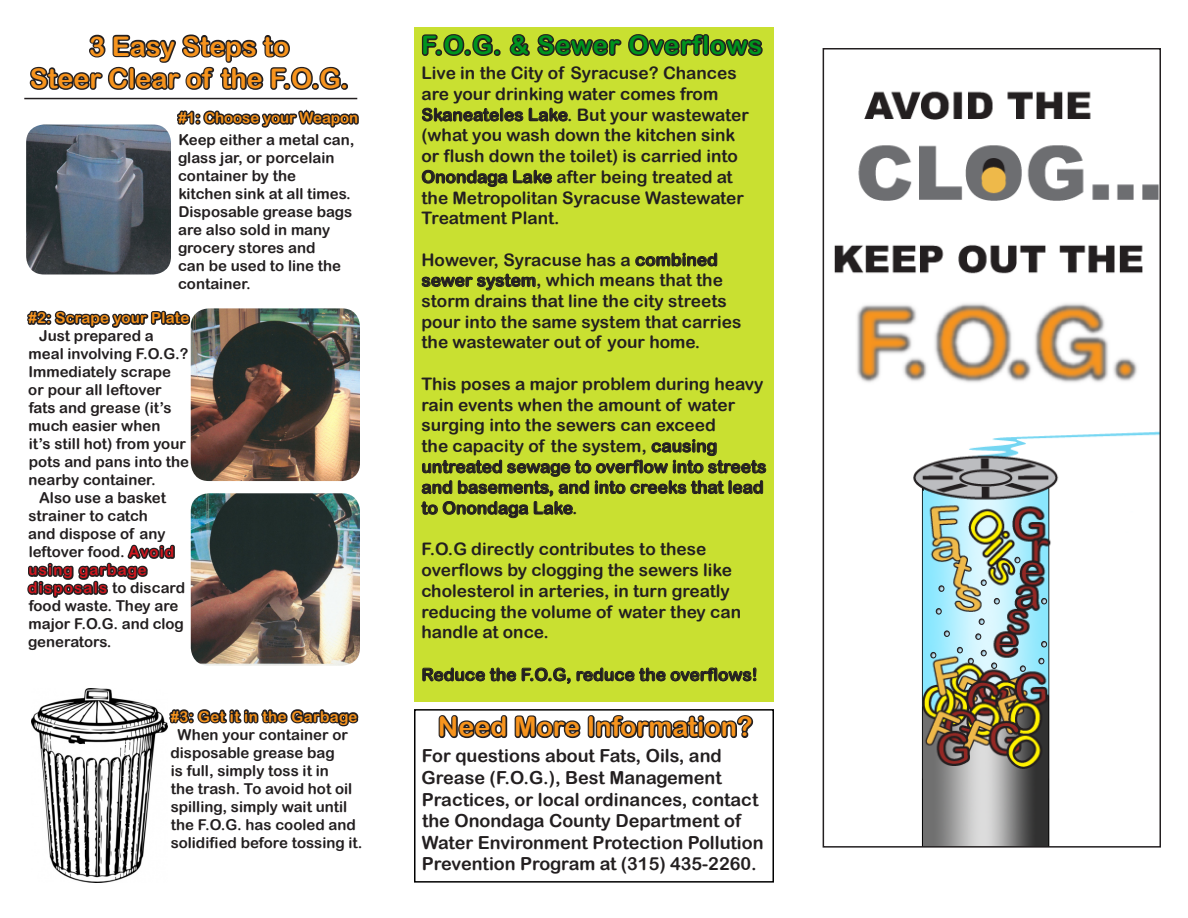
<style>
.page{position:relative;width:1188px;height:918px;background:#fff}
.page>*{position:absolute;margin:0;border:0;box-sizing:border-box;transform-origin:0 0}
.Paragraph_Style_2{font:27px "Arial Rounded MT Bold";color:#f7941d}
.Paragraph_Style_1{font:25.5px "Arial Rounded MT Bold";letter-spacing:.04em;color:#00941d}
.Paragraph_Style_2-2{font:18px/21.6px "Arial Rounded MT Bold";color:#231f20}
.Paragraph_Style_2-3{font:17.25px/20.7px "Arial Rounded MT Bold";color:#231f20}
.Paragraph_Style_2-4{font:15px/18px "Arial Rounded MT Bold";color:#231f20}
.Paragraph_Style_2-5{font:15px "Arial Rounded MT Bold";letter-spacing:.015em;color:#f7941d}
.s1{color:#d1161e}
</style>
<div class="page">
<svg style="left:822px;top:48px;width:339px;height:800px"></svg>
<div style="left:414px;top:709px;width:360px;height:174px;border:2px solid #000"></div>
<img style="left:26px;top:124px;width:145px;height:150px">
<img style="left:191px;top:308px;width:169px;height:173px">
<img style="left:191px;top:493px;width:169px;height:173px">
<svg style="left:29px;top:34px;width:319px;height:56px"></svg>
<svg style="left:177px;top:109px;width:182px;height:19px"></svg>
<hr style="left:24px;top:98px;width:333px;height:1px;background:#231f20">
<svg style="left:27px;top:308px;width:166px;height:45px"></svg>
<svg style="left:27px;top:544px;width:148px;height:54px"></svg>
<img style="left:32px;top:688px;width:135px;height:195px">
<svg style="left:167px;top:709px;width:192px;height:20px"></svg>
<div style="left:415px;top:28px;width:358px;height:673px;background:#c9e031"></div>
<svg style="left:421px;top:34px;width:342px;height:22px"></svg>
<svg style="left:421px;top:107px;width:147px;height:15px"></svg>
<svg style="left:421px;top:169px;width:131px;height:18px"></svg>
<svg style="left:635px;top:252px;width:83px;height:15px"></svg>
<svg style="left:421px;top:273px;width:115px;height:18px"></svg>
<svg style="left:421px;top:439px;width:346px;height:80px"></svg>
<svg style="left:422px;top:667px;width:335px;height:72px"></svg>
<div style="left:414px;top:27px;width:360px;height:675px;border:2px solid #c9e031"></div>
<svg style="left:931px;top:652px;width:5px;height:6px"></svg>
<svg style="left:936px;top:608px;width:5px;height:6px"></svg>
<svg style="left:981px;top:650px;width:5px;height:6px"></svg>
<svg style="left:991px;top:663px;width:6px;height:6px"></svg>
<svg style="left:1015px;top:557px;width:5px;height:6px"></svg>
<svg style="left:944px;top:631px;width:6px;height:6px"></svg>
<svg style="left:979px;top:619px;width:5px;height:6px"></svg>
<svg style="left:1039px;top:658px;width:5px;height:6px"></svg>
<svg style="left:1041px;top:641px;width:6px;height:6px"></svg>
<svg style="left:1020px;top:666px;width:6px;height:6px"></svg>
<svg style="left:981px;top:580px;width:5px;height:6px"></svg>
<svg style="left:939px;top:586px;width:5px;height:6px"></svg>
<svg style="left:994px;top:598px;width:6px;height:6px"></svg>
<svg style="left:957px;top:647px;width:17px;height:17px"></svg>
<svg style="left:1041px;top:598px;width:6px;height:6px"></svg>
<svg style="left:976px;top:634px;width:5px;height:6px"></svg>
<p class="Paragraph_Style_2" style="left:89px;top:30px;width:202px">3 Easy Steps to</p>
<p class="Paragraph_Style_2" style="left:30px;top:63px;width:320px">Steer Clear of the F.O.G.</p>
<p class="Paragraph_Style_2-5" style="left:178px;top:109px;width:181px">#1: Choose your Weapon</p>
<p class="Paragraph_Style_2-4" style="left:178px;top:131px;width:178px">Keep either a metal can, glass jar, or porcelain container by the<br>kitchen sink at all times.<br>Disposable grease bags are also sold in many grocery stores and<br>can be used to line the container.</p>
<p class="Paragraph_Style_2-5" style="left:29px;top:309px;width:162px">#2: Scrape your Plate</p>
<p class="Paragraph_Style_2-4" style="left:28px;top:327px;width:162px;text-indent:11px">Just prepared a meal involving F.O.G.?<br>Immediately scrape or pour all leftover fats and grease (it’s much easier when<br>it’s still hot) from your pots and pans into the nearby container.</p>
<p class="Paragraph_Style_2-4" style="left:28px;top:489px;width:158px;text-indent:11px">Also use a basket strainer to catch<br>and dispose of any leftover food. <span class="s1">Avoid using garbage disposals</span> to discard food waste. They are major F.O.G. and clog generators.</p>
<p class="Paragraph_Style_2-5" style="left:171px;top:707px;width:188px">#3: Get it in the Garbage</p>
<p class="Paragraph_Style_2-4" style="left:171px;top:725px;width:194px;text-indent:7px">When your container or disposable grease bag<br>is full, simply toss it in<br>the trash. To avoid hot oil spilling, simply wait until the F.O.G. has cooled and solidified before tossing it.</p>
<p class="Paragraph_Style_1" style="left:422px;top:30px;width:342px">F.O.G. &amp; Sewer Overflows</p>
<p class="Paragraph_Style_2-3" style="left:422px;top:63px;width:329px">Live in the City of Syracuse? Chances are your drinking water comes from Skaneateles Lake. But your wastewater (what you wash down the kitchen sink or flush down the toilet) is carried into Onondaga Lake after being treated at the Metropolitan Syracuse Wastewater Treatment Plant.</p>
<p class="Paragraph_Style_2-3" style="left:422px;top:249px;width:322px">However, Syracuse has a combined sewer system, which means that the storm drains that line the city streets pour into the same system that carries the wastewater out of your home.</p>
<p class="Paragraph_Style_2-3" style="left:422px;top:373px;width:346px">This poses a major problem during heavy rain events when the amount of water surging into the sewers can exceed<br>the capacity of the system, causing untreated sewage to overflow into streets and basements, and into creeks that lead to Onondaga Lake.</p>
<p class="Paragraph_Style_2-3" style="left:422px;top:539px;width:321px">F.O.G directly contributes to these overflows by clogging the sewers like cholesterol in arteries, in turn greatly reducing the volume of water they can handle at once.</p>
<p class="Paragraph_Style_2-3" style="left:422px;top:664px;width:338px">Reduce the F.O.G, reduce the overflows!</p>
<p class="Paragraph_Style_2" style="left:438px;top:711px;width:316px">Need More Information?</p>
<p class="Paragraph_Style_2-2" style="left:422px;top:745px;width:343px">For questions about Fats, Oils, and Grease (F.O.G.), Best Management Practices, or local ordinances, contact the Onondaga County Department of Water Environment Protection Pollution Prevention Program at (315) 435-2260.</p>
</div>
